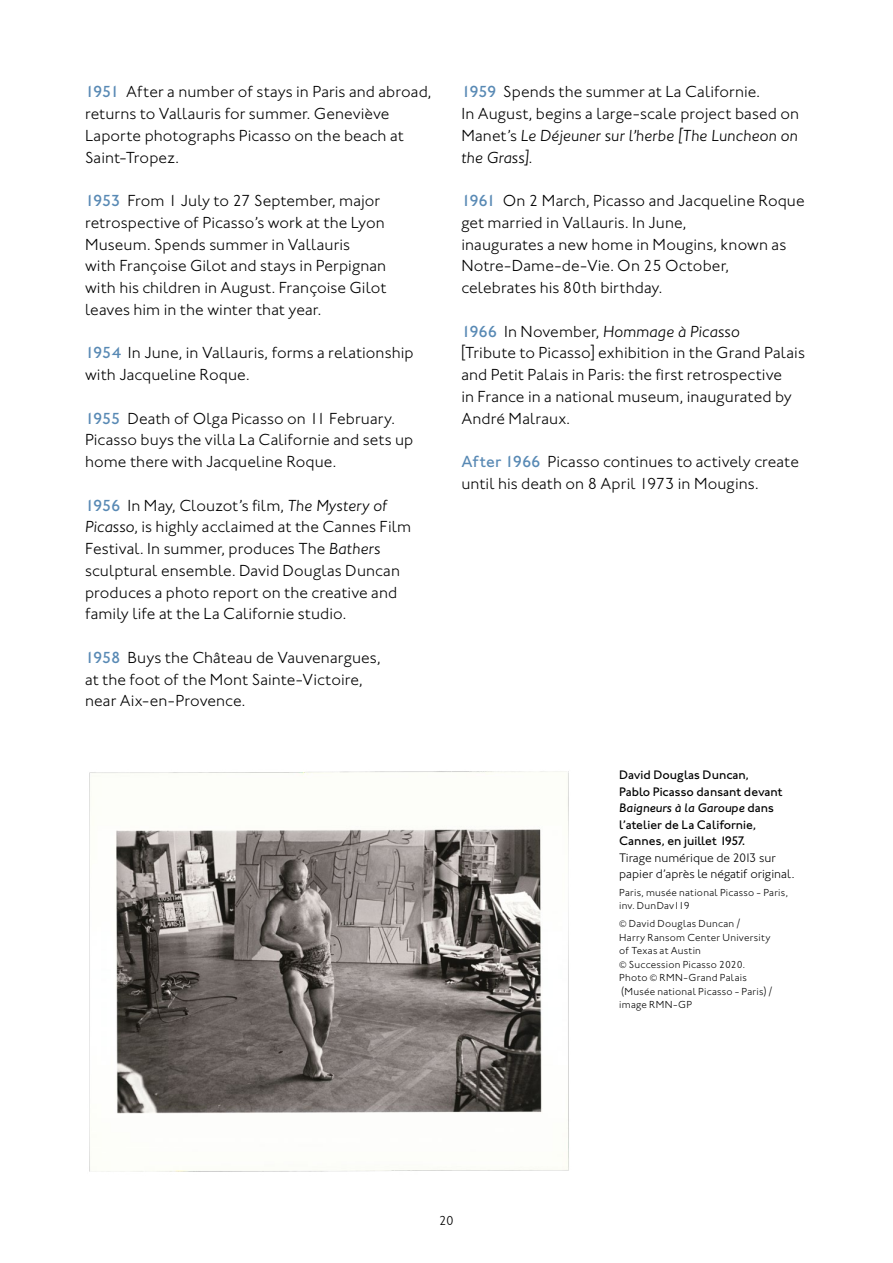
<style>
.page{position:relative;width:893px;height:1263px;background:#fff}
.page>*{position:absolute;margin:0;border:0;box-sizing:border-box;transform-origin:0 0}
.t1{font:300 16.5px/21.8px "Johnston ITC";letter-spacing:.005em;color:#000}
.t2{font:italic 300 16.5px/21.8px "Johnston ITC Pro";letter-spacing:.005em;color:#000}
.t3{font:300 13.5px "Johnston ITC";color:#000}
.t4{font:500 12.75px/16.5px "Johnston ITC";color:#000}
.t5{font:300 12.75px/16.5px "Johnston ITC";color:#000}
.t6{font:italic 500 12.75px "Johnston ITC Pro";color:#000}
.t7{font:300 10.5px/13.5px "Johnston ITC";letter-spacing:.025em;color:#000}
.s1{font-weight:500;color:#5889b4}
.s2{font-family:"Johnston ITC Pro";font-style:italic}
.s3{font-family:"Johnston ITC";font-style:normal}
.s4{font-family:"Johnston ITC";font-weight:500;font-style:normal;color:#5889b4}
</style>
<div class="page">
<img style="left:89px;top:771px;width:480px;height:401px">
<p class="t1" style="left:85px;top:81px;width:348px"><span class="s1">1951</span> After a number of stays in Paris and abroad, returns to Vallauris for summer. Geneviève Laporte photographs Picasso on the beach at Saint-Tropez.</p>
<p class="t1" style="left:85px;top:190px;width:303px"><span class="s1">1953</span> From 1 July to 27 September, major retrospective of Picasso’s work at the Lyon Museum. Spends summer in Vallauris<br>with Françoise Gilot and stays in Perpignan with his children in August. Françoise Gilot leaves him in the winter that year.</p>
<p class="t1" style="left:85px;top:342px;width:330px"><span class="s1">1954</span> In June, in Vallauris, forms a relationship with Jacqueline Roque.</p>
<p class="t1" style="left:85px;top:407px;width:330px"><span class="s1">1955</span> Death of Olga Picasso on 11 February.<br>Picasso buys the villa La Californie and sets up home there with Jacqueline Roque.</p>
<p class="t1" style="left:85px;top:494px;width:328px"><span class="s1">1956</span> In May, Clouzot’s film, <span class="s2">The Mystery of Picasso</span>, is highly acclaimed at the Cannes Film Festival. In summer, produces The <span class="s2">Bathers </span>sculptural ensemble. David Douglas Duncan produces a photo report on the creative and family life at the La Californie studio.</p>
<p class="t1" style="left:85px;top:646px;width:297px"><span class="s1">1958</span> Buys the Château de Vauvenargues, at the foot of the Mont Sainte-Victoire, near Aix-en-Provence.</p>
<p class="t1" style="left:461px;top:81px;width:339px"><span class="s1">1959</span> Spends the summer at La Californie.<br>In August, begins a large-scale project based on</p>
<p class="t2" style="left:461px;top:124px;width:338px"><span class="s3">Manet’s</span> Le Déjeuner sur l’herbe [The Luncheon on the Grass]<span class="s3">.</span></p>
<p class="t1" style="left:461px;top:190px;width:345px"><span class="s1">1961</span> On 2 March, Picasso and Jacqueline Roque get married in Vallauris. In June,<br>inaugurates a new home in Mougins, known as Notre-Dame-de-Vie. On 25 October, celebrates his 80th birthday.</p>
<p class="t2" style="left:461px;top:320px;width:280px"><span class="s4">1966</span> <span class="s3">In November,</span> Hommage à Picasso</p>
<p class="t1" style="left:461px;top:342px;width:345px">[Tribute to Picasso] exhibition in the Grand Palais and Petit Palais in Paris: the first retrospective<br>in France in a national museum, inaugurated by André Malraux.</p>
<p class="t1" style="left:461px;top:451px;width:339px"><span class="s1">After 1966</span> Picasso continues to actively create until his death on 8 April 1973 in Mougins.</p>
<p class="t4" style="left:619px;top:766px;width:165px">David Douglas Duncan,<br>Pablo Picasso dansant devant</p>
<p class="t6" style="left:619px;top:800px;width:156px">Baigneurs à la Garoupe <span class="s3">dans</span></p>
<p class="t4" style="left:619px;top:816px;width:138px">l’atelier de La Californie,<br>Cannes, en juillet 1957.</p>
<p class="t5" style="left:619px;top:849px;width:177px">Tirage numérique de 2013 sur papier d’après le négatif original.</p>
<p class="t7" style="left:619px;top:886px;width:170px">Paris, musée national Picasso - Paris, inv. DunDav119</p>
<p class="t7" style="left:619px;top:917px;width:155px">© David Douglas Duncan /<br>Harry Ransom Center University of Texas at Austin<br>© Succession Picasso 2020.<br>Photo © RMN-Grand Palais (Musée national Picasso - Paris) / image RMN-GP</p>
<p class="t3" style="left:439px;top:1213px;width:16px">20</p>
</div>
